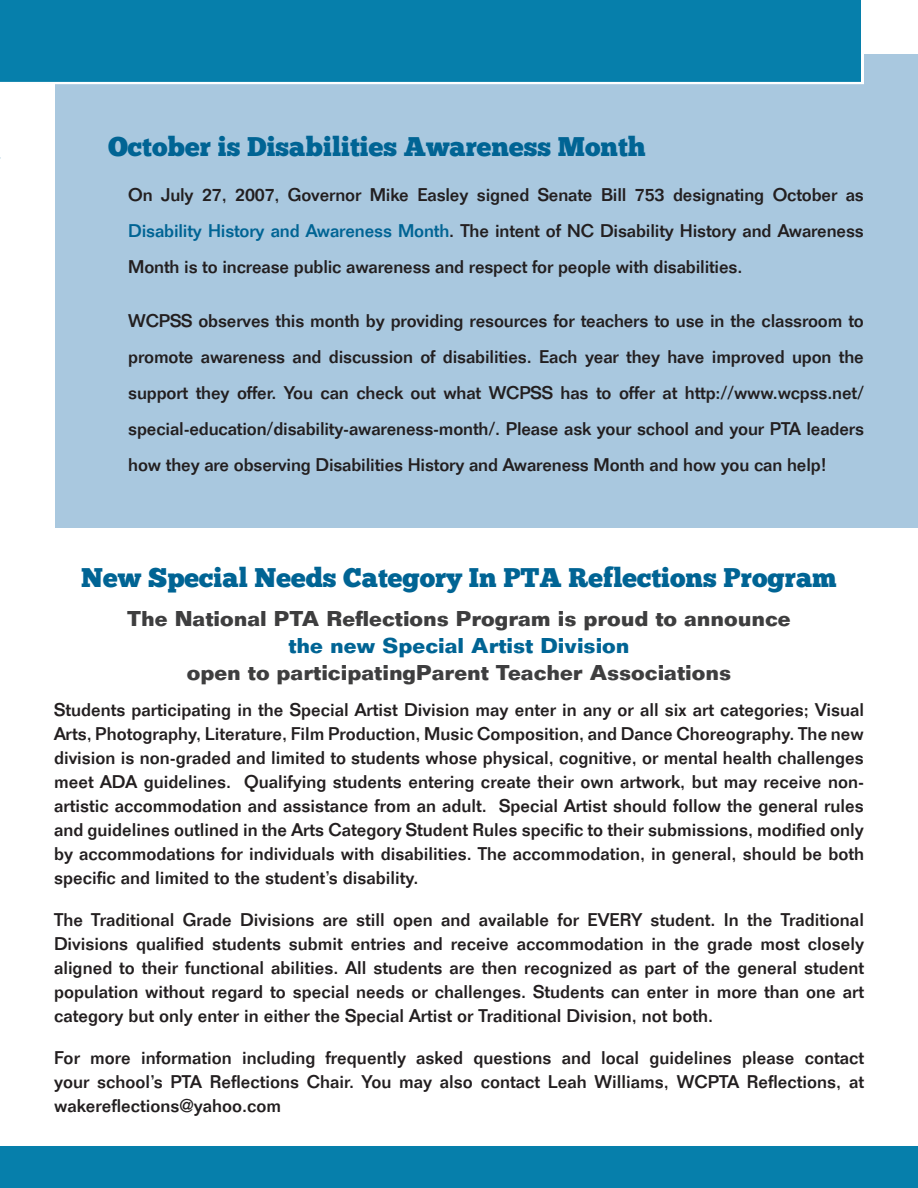
<style>
.page{position:relative;width:918px;height:1188px;background:#fff}
.page>*{position:absolute;margin:0;border:0;box-sizing:border-box;transform-origin:0 0}
.t1{font:27px "Chunk Five";color:#006494}
.t2{font:700 21px "Folio";color:#3e3e3f}
.t3{font:700 21px "Folio";color:#006494}
.t4{font:500 18px/24px "Folio";color:#231f20;text-align:justify}
.s1{color:#006494}
</style>
<div class="page">
<div style="left:0;top:1146px;width:918px;height:42px;background:#067fab"></div>
<div style="left:55px;top:54px;width:863px;height:473px;background:#a9c8df"></div>
<div style="left:0;top:0;width:864px;height:84px;background:#067fab"></div>
<p class="t1" style="left:108px;top:130px;width:539px">October is Disabilities Awareness Month</p>
<p class="t4" style="left:128px;top:176px;width:737px;line-height:36px">On July 27, 2007, Governor Mike Easley signed Senate Bill 753 designating October as <span class="s1">Disability History and Awareness Month</span>. The intent of NC Disability History and Awareness Month is to increase public awareness and respect for people with disabilities.</p>
<p class="t4" style="left:128px;top:302px;width:737px;line-height:36px">WCPSS observes this month by providing resources for teachers to use in the classroom to promote awareness and discussion of disabilities. Each year they have improved upon the support they offer. You can check out what WCPSS has to offer at http://www.wcpss.net/ special-education/disability-awareness-month/. Please ask your school and your PTA leaders how they are observing Disabilities History and Awareness Month and how you can help!</p>
<p class="t1" style="left:81px;top:562px;width:757px">New Special Needs Category In PTA Reflections Program</p>
<p class="t2" style="left:127px;top:606px;width:665px">The National PTA Reflections Program is proud to announce</p>
<p class="t3" style="left:288px;top:633px;width:343px">the new Special Artist Division</p>
<p class="t2" style="left:187px;top:660px;width:546px">open to participatingParent Teacher Associations</p>
<p class="t4" style="left:54px;top:698px;width:812px">Students participating in the Special Artist Division may enter in any or all six art categories; Visual Arts, Photography, Literature, Film Production, Music Composition, and Dance Choreography. The new division is non-graded and limited to students whose physical, cognitive, or mental health challenges meet ADA guidelines. Qualifying students entering create their own artwork, but may receive non&shy;artistic accommodation and assistance from an adult. Special Artist should follow the general rules and guidelines outlined in the Arts Category Student Rules specific to their submissions, modified only by accommodations for individuals with disabilities. The accommodation, in general, should be both specific and limited to the student’s disability.</p>
<p class="t4" style="left:54px;top:908px;width:812px">The Traditional Grade Divisions are still open and available for EVERY student. In the Traditional Divisions qualified students submit entries and receive accommodation in the grade most closely aligned to their functional abilities. All students are then recognized as part of the general student population without regard to special needs or challenges. Students can enter in more than one art category but only enter in either the Special Artist or Traditional Division, not both.</p>
<p class="t4" style="left:54px;top:1046px;width:812px">For more information including frequently asked questions and local guidelines please contact your school’s PTA Reflections Chair. You may also contact Leah Williams, WCPTA Reflections, at wakereflections@yahoo.com</p>
</div>
